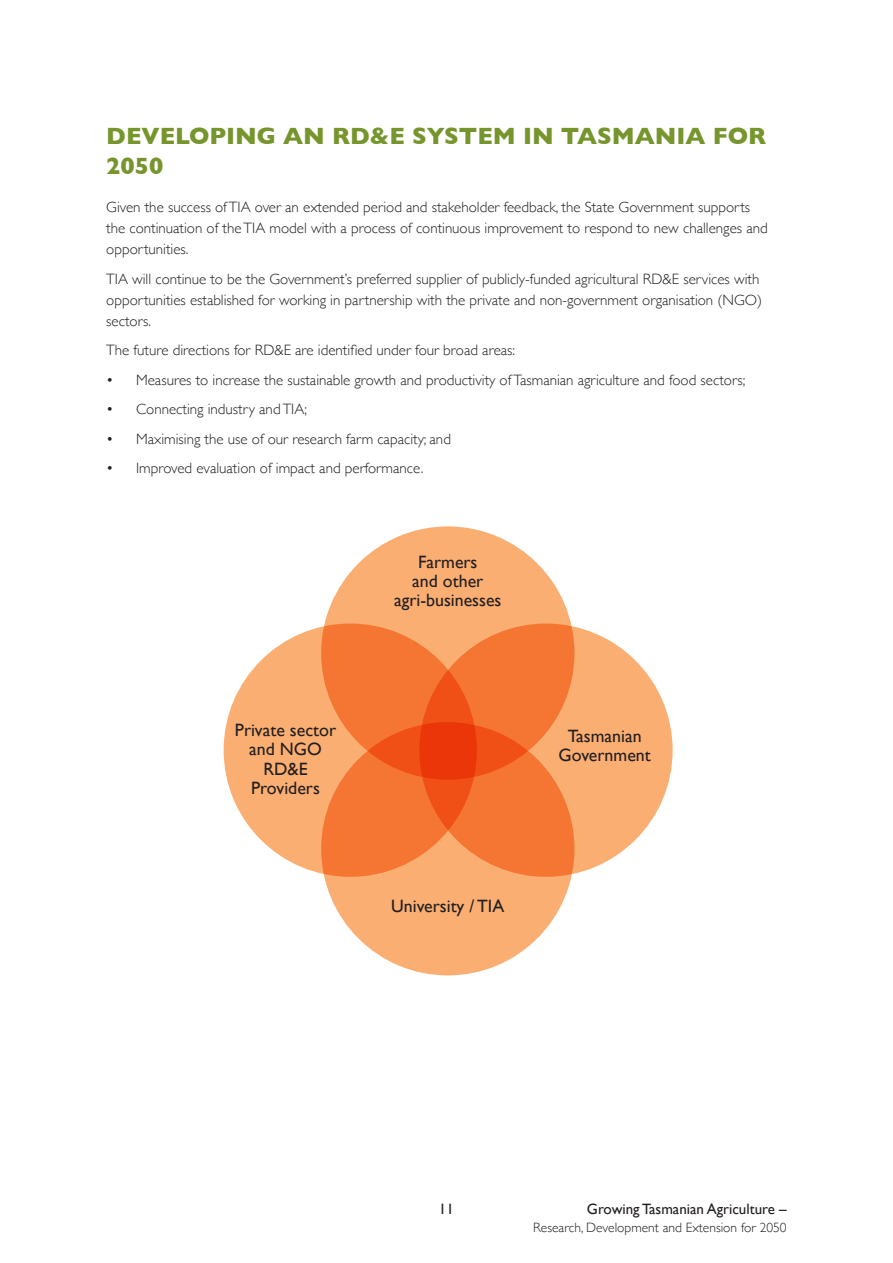
<style>
.page{position:relative;width:893px;height:1263px;background:#fff}
.page>*{position:absolute;margin:0;border:0;box-sizing:border-box;transform-origin:0 0}
.t1{font:700 24px/30px "Gill Sans";color:#76952c}
.t2{font:17.85px/19.4px "Gill Sans";color:#231f20;text-align:center}
.t3{font:300 15px/21px "Gill Sans";color:#231f20}
.t4{font:15px "Gill Sans";color:#231f20}
.t5{font:300 13.5px "Gill Sans";color:#231f20}
</style>
<div class="page">
<div style="left:321px;top:526px;width:253px;height:254px;background:#faae72;border-radius:50%"></div>
<div style="left:321px;top:722px;width:253px;height:253px;background:#faae72;border-radius:50%"></div>
<svg style="left:224px;top:623px;width:253px;height:254px;background:#f78f4f"></svg>
<svg style="left:419px;top:623px;width:254px;height:254px;background:#f58547"></svg>
<h1 class="t1" style="left:106px;top:120px;width:661px">DEVELOPING AN RD&amp;E SYSTEM IN TASMANIA FOR<br>2050</h1>
<p class="t3" style="left:106px;top:196px;width:663px">Given the success of TIA over an extended period and stakeholder feedback, the State Government supports the continuation of the TIA model with a process of continuous improvement to respond to new challenges and opportunities.</p>
<p class="t3" style="left:106px;top:267px;width:657px">TIA will continue to be the Government’s preferred supplier of publicly-funded agricultural RD&amp;E services with opportunities established for working in partnership with the private and non-government organisation (NGO) sectors.</p>
<p class="t3" style="left:106px;top:339px;width:410px">The future directions for RD&amp;E are identified under four broad areas:</p>
<p class="t3" style="left:106px;top:368px;width:641px">• Measures to increase the sustainable growth and productivity of Tasmanian agriculture and food sectors;</p>
<p class="t3" style="left:106px;top:398px;width:202px">• Connecting industry and TIA;</p>
<p class="t3" style="left:106px;top:427px;width:346px">• Maximising the use of our research farm capacity; and</p>
<p class="t3" style="left:106px;top:457px;width:319px">• Improved evaluation of impact and performance.</p>
<p class="t2" style="left:394px;top:552px;width:109px">Farmers<br>and other agri-businesses</p>
<p class="t2" style="left:235px;top:720px;width:103px">Private sector and NGO<br>RD&amp;E<br>Providers</p>
<p class="t2" style="left:559px;top:726px;width:94px">Tasmanian<br>Government</p>
<p class="t2" style="left:391px;top:896px;width:115px">University / TIA</p>
<p class="t4" style="left:439px;top:1200px;width:16px">11</p>
<p class="t4" style="left:587px;top:1200px;width:201px">Growing Tasmanian Agriculture –</p>
<p class="t5" style="left:533px;top:1217px;width:255px">Research, Development and Extension for 2050</p>
</div>
